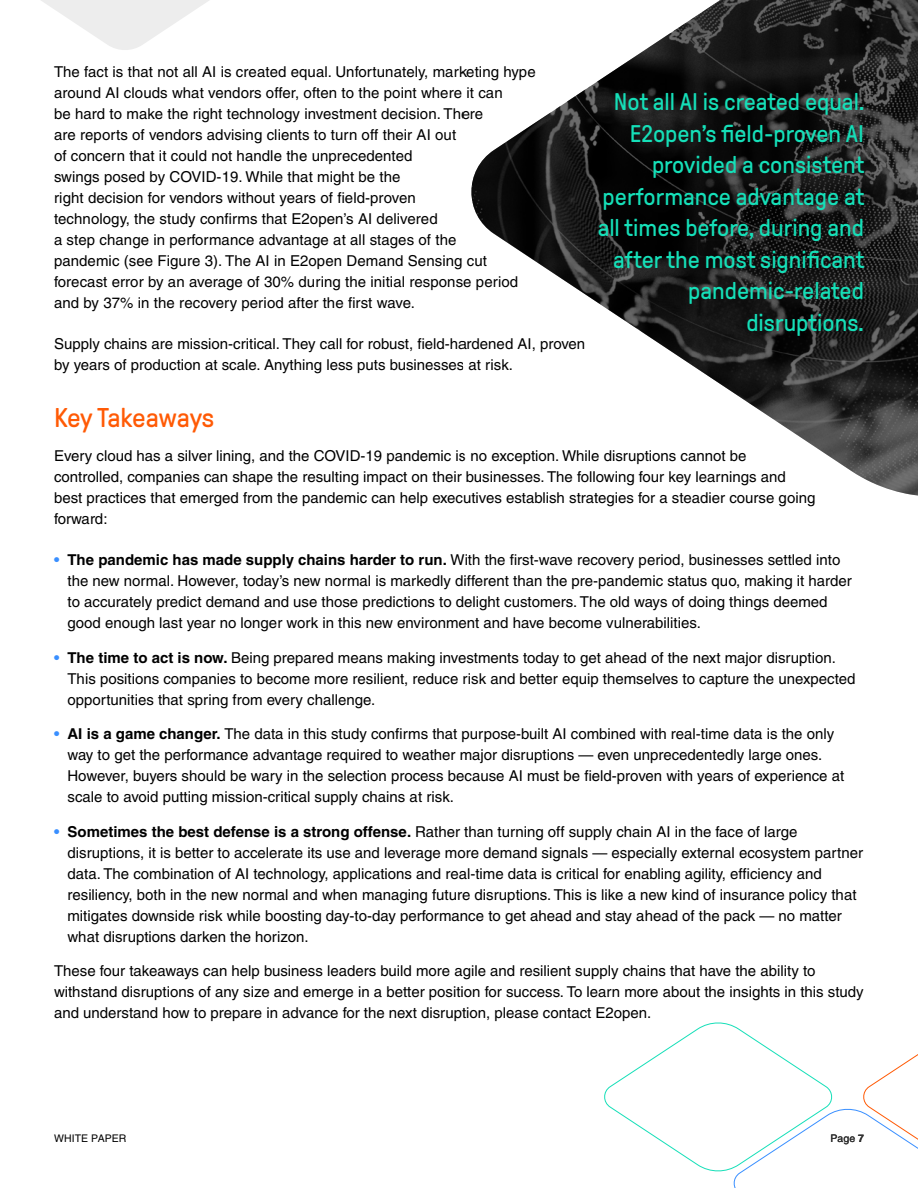
<style>
.page{position:relative;width:918px;height:1188px;background:#fff}
.page>*{position:absolute;margin:0;border:0;box-sizing:border-box;transform-origin:0 0}
.Head1-Orange{font:27px "GT Pressura Pro";letter-spacing:-.01em;color:#ff5a05}
.Callout{font:24px/31.5px "GT Pressura Pro";color:#15dfb8;text-align:right}
.Copy-text{font:15px/21px "Helvetica LT Pro";color:#000}
.t1{font:10.5px "Helvetica LT Pro";letter-spacing:.01em;color:#000}
.t2{font:10.5px "Helvetica LT Pro";color:#363636}
.s1{font-weight:700;color:#398fff}
.s2{font-weight:700}
</style>
<div class="page">
<svg style="left:604px;top:1022px;width:314px;height:166px"></svg>
<svg style="left:41px;top:0;width:168px;height:50px"></svg>
<svg style="left:471px;top:0;width:447px;height:496px"></svg>
<p class="Copy-text" style="left:54px;top:61px;width:483px">The fact is that not all AI is created equal. Unfortunately, marketing hype around AI clouds what vendors offer, often to the point where it can<br>be hard to make the right technology investment decision. There<br>are reports of vendors advising clients to turn off their AI out<br>of concern that it could not handle the unprecedented<br>swings posed by COVID-19. While that might be the<br>right decision for vendors without years of field-proven<br>technology, the study confirms that E2open’s AI delivered<br>a step change in performance advantage at all stages of the<br>pandemic (see Figure 3). The AI in E2open Demand Sensing cut forecast error by an average of 30% during the initial response period and by 37% in the recovery period after the first wave.</p>
<p class="Copy-text" style="left:54px;top:334px;width:533px">Supply chains are mission-critical. They call for robust, field-hardened AI, proven by years of production at scale. Anything less puts businesses at risk.</p>
<p class="Head1-Orange" style="left:54px;top:403px;width:162px">Key Takeaways</p>
<p class="Copy-text" style="left:54px;top:445px;width:763px">Every cloud has a silver lining, and the COVID-19 pandemic is no exception. While disruptions cannot be controlled, companies can shape the resulting impact on their businesses. The following four key learnings and best practices that emerged from the pandemic can help executives establish strategies for a steadier course going forward:</p>
<p class="Copy-text" style="left:68px;top:550px;width:786px;text-indent:-14px"><span class="s1">•</span> <span class="s2">The pandemic has made supply chains harder to run.</span> With the first-wave recovery period, businesses settled into the new normal. However, today’s new normal is markedly different than the pre-pandemic status quo, making it harder to accurately predict demand and use those predictions to delight customers. The old ways of doing things deemed good enough last year no longer work in this new environment and have become vulnerabilities.</p>
<p class="Copy-text" style="left:68px;top:647px;width:790px;text-indent:-14px"><span class="s1">•</span> <span class="s2">The time to act is now.</span> Being prepared means making investments today to get ahead of the next major disruption.<br>This positions companies to become more resilient, reduce risk and better equip themselves to capture the unexpected opportunities that spring from every challenge.</p>
<p class="Copy-text" style="left:68px;top:724px;width:778px;text-indent:-14px"><span class="s1">•</span> <span class="s2">AI is a game changer.</span> The data in this study confirms that purpose-built AI combined with real-time data is the only way to get the performance advantage required to weather major disruptions — even unprecedentedly large ones.<br>However, buyers should be wary in the selection process because AI must be field-proven with years of experience at scale to avoid putting mission-critical supply chains at risk.</p>
<p class="Copy-text" style="left:68px;top:821px;width:797px;text-indent:-14px"><span class="s1">•</span> <span class="s2">Sometimes the best defense is a strong offense.</span> Rather than turning off supply chain AI in the face of large disruptions, it is better to accelerate its use and leverage more demand signals — especially external ecosystem partner data. The combination of AI technology, applications and real-time data is critical for enabling agility, efficiency and resiliency, both in the new normal and when managing future disruptions. This is like a new kind of insurance policy that mitigates downside risk while boosting day-to-day performance to get ahead and stay ahead of the pack — no matter what disruptions darken the horizon.</p>
<p class="Copy-text" style="left:54px;top:961px;width:811px">These four takeaways can help business leaders build more agile and resilient supply chains that have the ability to withstand disruptions of any size and emerge in a better position for success. To learn more about the insights in this study and understand how to prepare in advance for the next disruption, please contact E2open.</p>
<p class="Callout" style="left:598px;top:87px;width:269px">Not all AI is created equal.<br>E2open’s field-proven AI provided a consistent performance advantage at all times before, during and after the most significant pandemic-related disruptions.</p>
<p class="t1" style="left:54px;top:1132px;width:74px">WHITE PAPER</p>
<p class="t2" style="left:830px;top:1132px;width:35px">Page <span class="s2">7</span></p>
</div>
